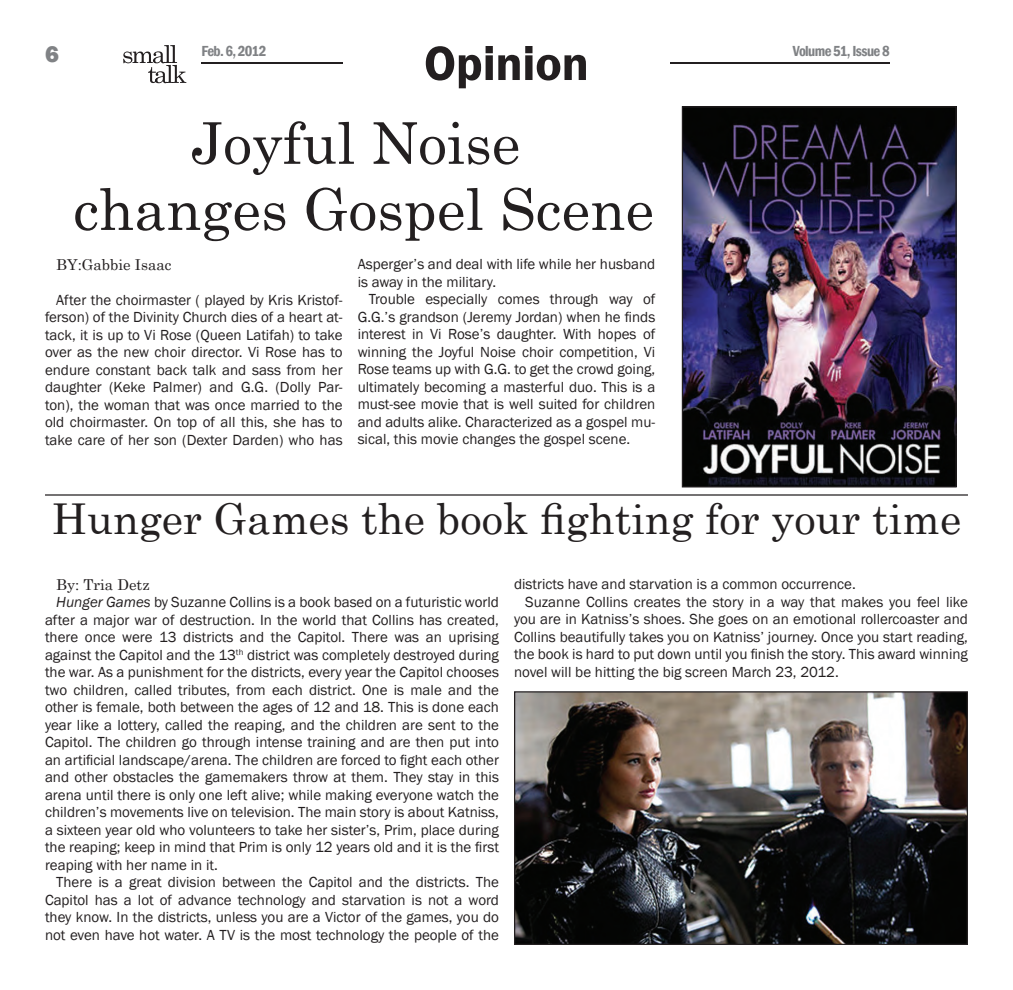
<style>
.page{position:relative;width:1013px;height:990px;background:#fff}
.page>*{position:absolute;margin:0;border:0;box-sizing:border-box;transform-origin:0 0}
.t1{font:57.5px "Century Schoolbook";color:#231f20}
.t2{font:600 50px "Franklin Gothic";letter-spacing:-.01em;color:#231f20}
.t3{font:42.5px "Century Schoolbook";color:#231f20}
.t4{font:800 23.75px "Franklin Gothic";color:#808285}
.t5{font:15px/17.5px "Franklin Gothic";color:#231f20;text-align:justify}
.t6{font:600 condensed 15px "Franklin Gothic";letter-spacing:-.04em;color:#808285}
.t7{font:15px "Century Schoolbook";color:#231f20}
.s1{font-style:italic}
</style>
<div class="page">
<svg style="left:123px;top:45px;width:63px;height:38px"></svg>
<hr style="left:201px;top:62px;width:141px;height:2px;background:#231f20">
<hr style="left:670px;top:62px;width:219px;height:2px;background:#231f20">
<img style="left:683px;top:108px;width:271px;height:378px">
<div style="left:681px;top:106px;width:275px;height:382px;border:1px solid #231f20"></div>
<img style="left:516px;top:693px;width:450px;height:250px">
<div style="left:514px;top:691px;width:454px;height:254px;border:1px solid #231f20"></div>
<hr style="left:45px;top:494px;width:923px;height:2px;background:#231f20">
<p class="t4" style="left:45px;top:38px;width:15px">6</p>
<p class="t6" style="left:201px;top:40px;width:67px">Feb. 6, 2012</p>
<p class="t6" style="left:793px;top:40px;width:98px">Volume 51, Issue 8</p>
<p class="t2" style="left:424px;top:33px;width:166px">Opinion</p>
<p class="t1" style="left:191px;top:95px;width:331px">Joyful Noise</p>
<p class="t1" style="left:74px;top:161px;width:582px">changes Gospel Scene</p>
<p class="t7" style="left:56px;top:252px;width:117px">BY:Gabbie Isaac</p>
<p class="t5" style="left:45px;top:291px;width:299px;text-indent:11px">After the choirmaster ( played by Kris Kristof&shy;ferson) of the Divinity Church dies of a heart at&shy;tack, it is up to Vi Rose (Queen Latifah) to take over as the new choir director. Vi Rose has to endure constant back talk and sass from her daughter (Keke Palmer) and G.G. (Dolly Par&shy;ton), the woman that was once married to the old choirmaster. On top of all this, she has to take care of her son (Dexter Darden) who has</p>
<p class="t5" style="left:357px;top:256px;width:299px">Asperger’s and deal with life while her husband is away in the military.</p>
<p class="t5" style="left:357px;top:291px;width:299px;text-indent:11px">Trouble especially comes through way of G.G.’s grandson (Jeremy Jordan) when he finds interest in Vi Rose’s daughter. With hopes of winning the Joyful Noise choir competition, Vi Rose teams up with G.G. to get the crowd going, ultimately becoming a masterful duo. This is a must-see movie that is well suited for children and adults alike. Characterized as a gospel mu&shy;sical, this movie changes the gospel scene.</p>
<p class="t3" style="left:52px;top:483px;width:911px">Hunger Games the book fighting for your time</p>
<p class="t7" style="left:56px;top:572px;width:95px">By: Tria Detz</p>
<p class="t5" style="left:45px;top:594px;width:455px;text-indent:11px"><span class="s1">Hunger Games</span> by Suzanne Collins is a book based on a futuristic world after a major war of destruction. In the world that Collins has created, there once were 13 districts and the Capitol. There was an uprising against the Capitol and the 13<sup>th</sup> district was completely destroyed during the war. As a punishment for the districts, every year the Capitol chooses two children, called tributes, from each district. One is male and the other is female, both between the ages of 12 and 18. This is done each year like a lottery, called the reaping, and the children are sent to the Capitol. The children go through intense training and are then put into an artificial landscape/arena. The children are forced to fight each other and other obstacles the gamemakers throw at them. They stay in this arena until there is only one left alive; while making everyone watch the children’s movements live on television. The main story is about Katniss, a sixteen year old who volunteers to take her sister’s, Prim, place during the reaping; keep in mind that Prim is only 12 years old and it is the first reaping with her name in it.</p>
<p class="t5" style="left:45px;top:874px;width:455px;text-indent:11px">There is a great division between the Capitol and the districts. The Capitol has a lot of advance technology and starvation is not a word they know. In the districts, unless you are a Victor of the games, you do not even have hot water. A TV is the most technology the people of the</p>
<p class="t5" style="left:514px;top:576px;width:343px">districts have and starvation is a common occurrence.</p>
<p class="t5" style="left:514px;top:593px;width:455px;text-indent:11px">Suzanne Collins creates the story in a way that makes you feel like you are in Katniss’s shoes. She goes on an emotional rollercoaster and Collins beautifully takes you on Katniss’ journey. Once you start reading, the book is hard to put down until you finish the story. This award winning novel will be hitting the big screen March 23, 2012.</p>
</div>
